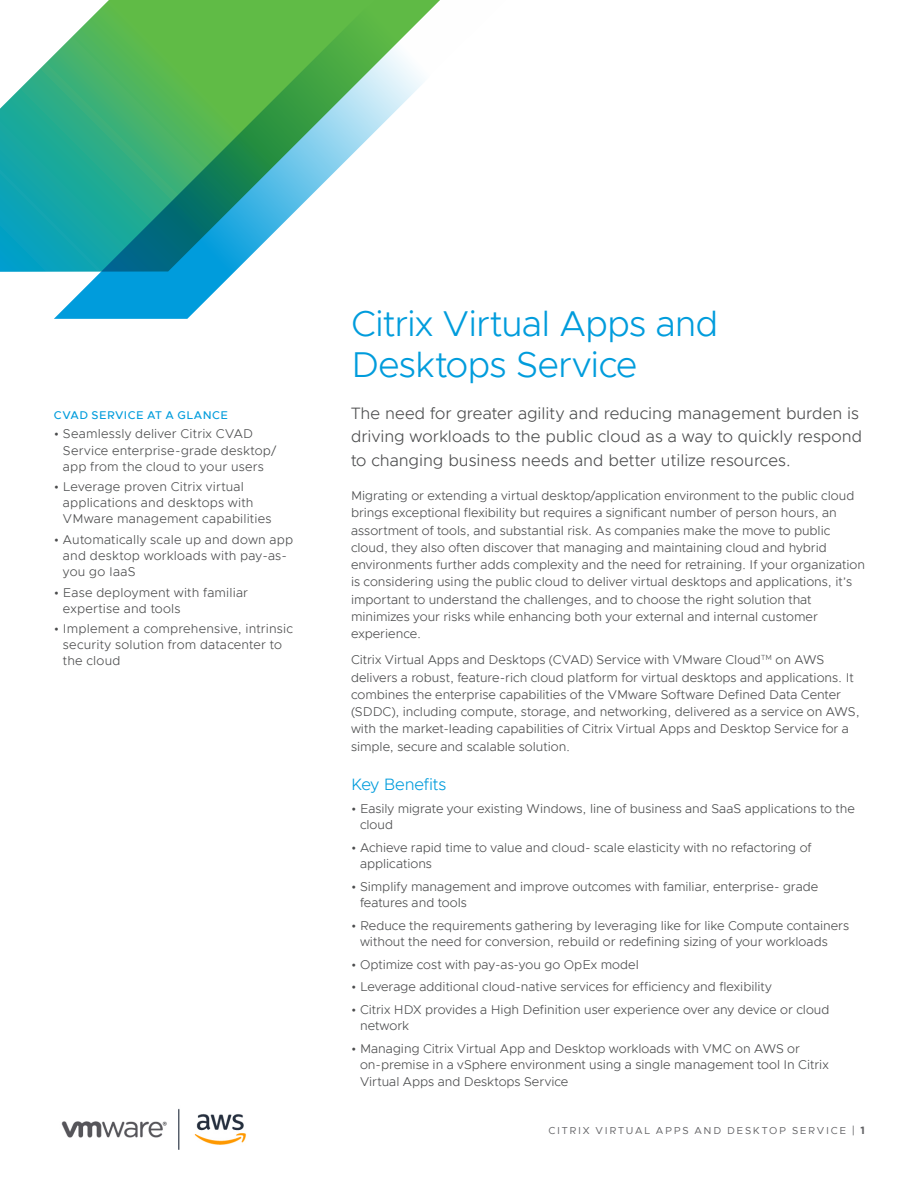
<style>
.page{position:relative;width:918px;height:1188px;background:#fff}
.page>*{position:absolute;margin:0;border:0;box-sizing:border-box;transform-origin:0 0}
._1a__MAIN_TITLE{font:300 36px/40.5px "Metropolis";letter-spacing:-.02em;color:#009cdc}
._2a__INTRO_BODY{font:300 16.5px/23.2px "Metropolis";letter-spacing:.005em;color:#4b4c4d}
._4a__SUBHEAD-1{font:300 16.5px "Metropolis";letter-spacing:-.01em;color:#009cdc}
._3a__BODY_TEXT{font:300 12.75px/16.2px "Metropolis";color:#4b4c4d}
._4a_SIDEBAR-HEAD{font:500 11.25px "Metropolis";letter-spacing:.035em;color:#009cdc}
.t1{font:10.2px "Metropolis";letter-spacing:.17em;color:#606063}
.s1{font-family:"Gotham";font-size:10.5px}
.s2{font-family:"Gotham";font-weight:700;font-size:10.5px}
</style>
<div class="page">
<svg style="left:0;top:55px;width:54px;height:217px;background:#31b1b3"></svg>
<svg style="left:54px;top:0;width:386px;height:319px"></svg>
<img style="left:61px;top:1108px;width:185px;height:42px">
<p class="_4a_SIDEBAR-HEAD" style="left:54px;top:408px;width:175px">CVAD SERVICE AT A GLANCE</p>
<p class="_3a__BODY_TEXT" style="left:63px;top:426px;width:215px;text-indent:-9px">• Seamlessly deliver Citrix CVAD<br>Service enterprise-grade desktop/ app from the cloud to your users</p>
<p class="_3a__BODY_TEXT" style="left:63px;top:479px;width:210px;text-indent:-9px">• Leverage proven Citrix virtual applications and desktops with<br>VMware management capabilities</p>
<p class="_3a__BODY_TEXT" style="left:63px;top:531px;width:232px;text-indent:-9px">• Automatically scale up and down app and desktop workloads with pay-as&shy;you go IaaS</p>
<p class="_3a__BODY_TEXT" style="left:63px;top:584px;width:187px;text-indent:-9px">• Ease deployment with familiar expertise and tools</p>
<p class="_3a__BODY_TEXT" style="left:63px;top:621px;width:232px;text-indent:-9px">• Implement a comprehensive, intrinsic security solution from datacenter to the cloud</p>
<p class="_1a__MAIN_TITLE" style="left:351px;top:304px;width:369px">Citrix Virtual Apps and<br>Desktops Service</p>
<p class="_2a__INTRO_BODY" style="left:351px;top:402px;width:513px">The need for greater agility and reducing management burden is driving workloads to the public cloud as a way to quickly respond to changing business needs and better utilize resources.</p>
<p class="_3a__BODY_TEXT" style="left:351px;top:487px;width:516px;line-height:17.2px">Migrating or extending a virtual desktop/application environment to the public cloud brings exceptional flexibility but requires a significant number of person hours, an assortment of tools, and substantial risk. As companies make the move to public cloud, they also often discover that managing and maintaining cloud and hybrid environments further adds complexity and the need for retraining. If your organization is considering using the public cloud to deliver virtual desktops and applications, it’s important to understand the challenges, and to choose the right solution that minimizes your risks while enhancing both your external and internal customer experience.</p>
<p class="_3a__BODY_TEXT" style="left:351px;top:651px;width:510px;line-height:17.2px">Citrix Virtual Apps and Desktops (CVAD) Service with VMware Cloud<sup>TM</sup> on AWS delivers a robust, feature-rich cloud platform for virtual desktops and applications. It combines the enterprise capabilities of the VMware Software Defined Data Center (SDDC), including compute, storage, and networking, delivered as a service on AWS, with the market-leading capabilities of Citrix Virtual Apps and Desktop Service for a simple, secure and scalable solution.</p>
<p class="_4a__SUBHEAD-1" style="left:351px;top:774px;width:97px">Key Benefits</p>
<p class="_3a__BODY_TEXT" style="left:360px;top:800px;width:496px;text-indent:-9px">• Easily migrate your existing Windows, line of business and SaaS applications to the cloud</p>
<p class="_3a__BODY_TEXT" style="left:360px;top:839px;width:453px;text-indent:-9px">• Achieve rapid time to value and cloud- scale elasticity with no refactoring of applications</p>
<p class="_3a__BODY_TEXT" style="left:360px;top:878px;width:460px;text-indent:-9px">• Simplify management and improve outcomes with familiar, enterprise- grade features and tools</p>
<p class="_3a__BODY_TEXT" style="left:360px;top:917px;width:491px;text-indent:-9px">• Reduce the requirements gathering by leveraging like for like Compute containers without the need for conversion, rebuild or redefining sizing of your workloads</p>
<p class="_3a__BODY_TEXT" style="left:351px;top:956px;width:289px">• Optimize cost with pay-as-you go OpEx model</p>
<p class="_3a__BODY_TEXT" style="left:351px;top:979px;width:422px">• Leverage additional cloud-native services for efficiency and flexibility</p>
<p class="_3a__BODY_TEXT" style="left:360px;top:1002px;width:471px;text-indent:-9px">• Citrix HDX provides a High Definition user experience over any device or cloud network</p>
<p class="_3a__BODY_TEXT" style="left:360px;top:1041px;width:470px;text-indent:-9px">• Managing Citrix Virtual App and Desktop workloads with VMC on AWS or on-premise in a vSphere environment using a single management tool In Citrix<br>Virtual Apps and Desktops Service</p>
<p class="t1" style="left:549px;top:1124px;width:318px">CITRIX VIRTUAL APPS AND DESKTOP SERVICE <span class="s1">|</span> <span class="s2">1</span></p>
</div>
